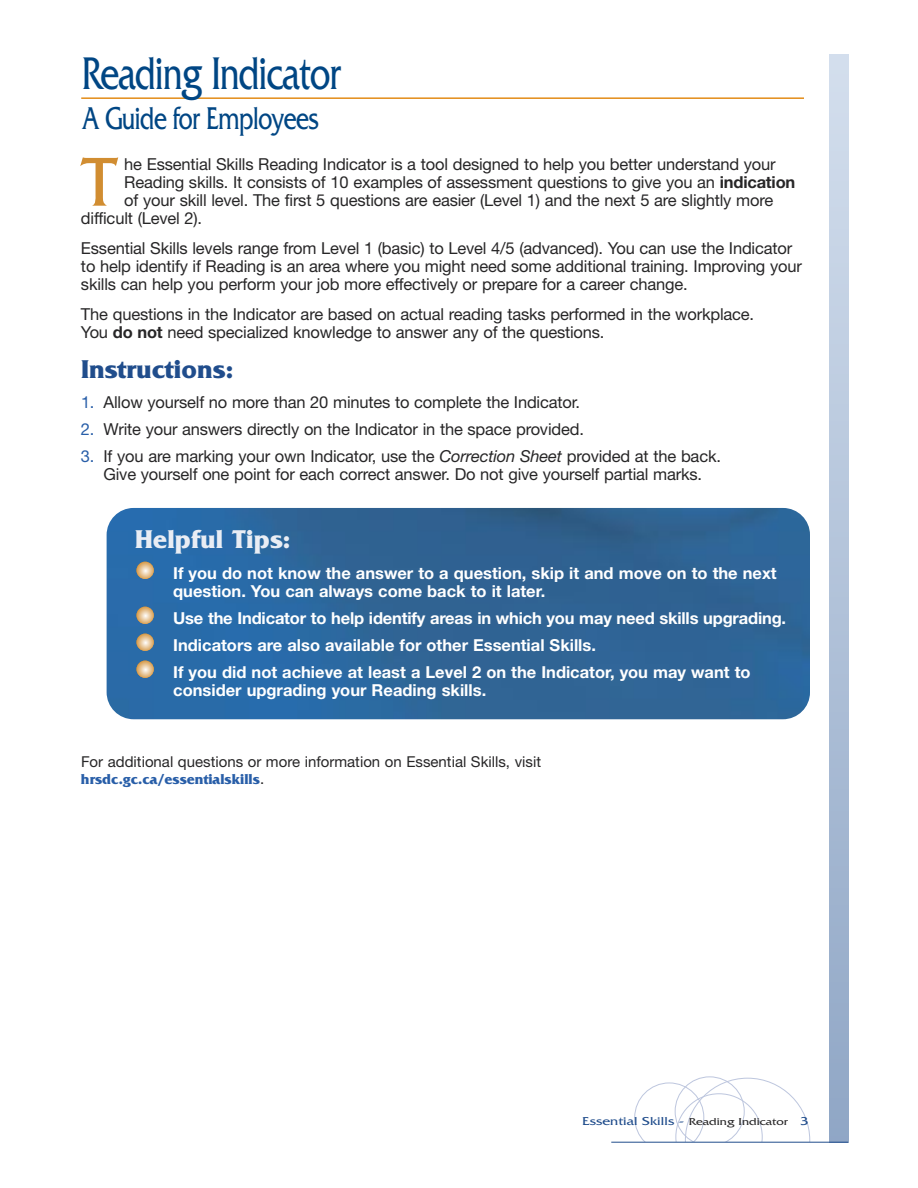
<style>
.page{position:relative;width:918px;height:1188px;background:#fff}
.page>*{position:absolute;margin:0;border:0;box-sizing:border-box;transform-origin:0 0}
.t1{font:72.6px "Friz Quadrata";color:#d18d31}
.t2{font:48px "Friz Quadrata";letter-spacing:-.02em;color:#004684;scale:.75 1}
.t3{font:33px "Friz Quadrata";letter-spacing:-.02em;color:#004684;scale:.75 1}
.t4{font:700 27px "Friz Quadrata";color:#204d8c}
.t5{font:700 27px "Friz Quadrata";color:#e9edf4}
.t6{font:16.5px/18px "Helvetica Neue";letter-spacing:-.01em;color:#272627}
.t7{font:700 16.5px/27px "Helvetica Neue";color:#fff}
.t8{font:15px "Helvetica Neue";color:#272627}
.t9{font:700 15px "Friz Quadrata";color:#285ea8}
.t10{font:12px "Friz Quadrata";color:#204d8c;scale:1.25 1}
.s1{font-weight:700}
.s2{color:#285ea8}
.s3{font-style:italic}
.s4{font-family:"Helvetica Neue";font-weight:400;color:#272627}
.s5{font-size:10.5px;color:#272627}
</style>
<div class="page">
<img style="left:107px;top:508px;width:703px;height:211px;border-radius:27px">
<svg style="left:136px;top:661px;width:18px;height:17px"></svg>
<svg style="left:136px;top:634px;width:18px;height:17px"></svg>
<svg style="left:136px;top:607px;width:18px;height:17px"></svg>
<svg style="left:136px;top:562px;width:18px;height:17px"></svg>
<div style="left:830px;top:54px;width:18px;height:1089px;background:linear-gradient(to bottom,#d3deed,#90a6c5)"></div>
<svg style="left:676px;top:1078px;width:134px;height:64px"></svg>
<div style="left:675px;top:1077px;width:69px;height:69px;border:1px solid #bdc6de;border-radius:50%"></div>
<div style="left:377px;top:1143px;width:447px;height:45px;background:#fff"></div>
<hr style="left:611px;top:1142px;width:237px;height:1px;background:#204d8c">
<hr style="left:81px;top:97px;width:722px;height:2px;background:#e38c18">
<h2 class="t2" style="left:82px;top:44px;width:347px">Reading Indicator</h2>
<h3 class="t3" style="left:82px;top:98px;width:318px">A Guide for Employees</h3>
<h1 class="t1" style="left:83px;top:138px;width:35px">T</h1>
<p class="t6" style="left:124px;top:156px;width:653px">he Essential Skills Reading Indicator is a tool designed to help you better understand your</p>
<p class="t6" style="left:124px;top:174px;width:673px">Reading skills. It consists of 10 examples of assessment questions to give you an <span class="s1">indication</span></p>
<p class="t6" style="left:124px;top:192px;width:650px">of your skill level. The first 5 questions are easier (Level 1) and the next 5 are slightly more</p>
<p class="t6" style="left:81px;top:210px;width:123px">difficult (Level 2).</p>
<p class="t6" style="left:81px;top:240px;width:722px">Essential Skills levels range from Level 1 (basic) to Level 4/5 (advanced). You can use the Indicator to help identify if Reading is an area where you might need some additional training. Improving your skills can help you perform your job more effectively or prepare for a career change.</p>
<p class="t6" style="left:81px;top:306px;width:675px">The questions in the Indicator are based on actual reading tasks performed in the workplace.<br>You <span class="s1">do not</span> need specialized knowledge to answer any of the questions.</p>
<h3 class="t4" style="left:81px;top:353px;width:154px">Instructions:</h3>
<p class="t6" style="left:81px;top:395px;width:501px"><span class="s2">1.</span> Allow yourself no more than 20 minutes to complete the Indicator.</p>
<p class="t6" style="left:81px;top:422px;width:504px"><span class="s2">2.</span> Write your answers directly on the Indicator in the space provided.</p>
<p class="t6" style="left:81px;top:449px;width:641px;text-align:center"><span class="s2">3.</span> If you are marking your own Indicator, use the <span class="s3">Correction Sheet</span> provided at the back.<br>Give yourself one point for each correct answer. Do not give yourself partial marks.</p>
<h3 class="t5" style="left:135px;top:522px;width:157px">Helpful Tips:</h3>
<p class="t7" style="left:173px;top:566px;width:605px;line-height:18px">If you do not know the answer to a question, skip it and move on to the next question. You can always come back to it later.</p>
<p class="t7" style="left:173px;top:606px;width:614px">Use the Indicator to help identify areas in which you may need skills upgrading.<br>Indicators are also available for other Essential Skills.<br>If you did not achieve at least a Level 2 on the Indicator, you may want to</p>
<p class="t7" style="left:173px;top:678px;width:315px">consider upgrading your Reading skills.</p>
<p class="t8" style="left:81px;top:757px;width:462px">For additional questions or more information on Essential Skills, visit</p>
<p class="t9" style="left:81px;top:770px;width:185px">hrsdc.gc.ca/essentialskills<span class="s4">.</span></p>
<p class="t10" style="left:582px;top:1114px;width:183px">Essential Skills - <span class="s5">Reading Indicator</span> 3</p>
</div>
